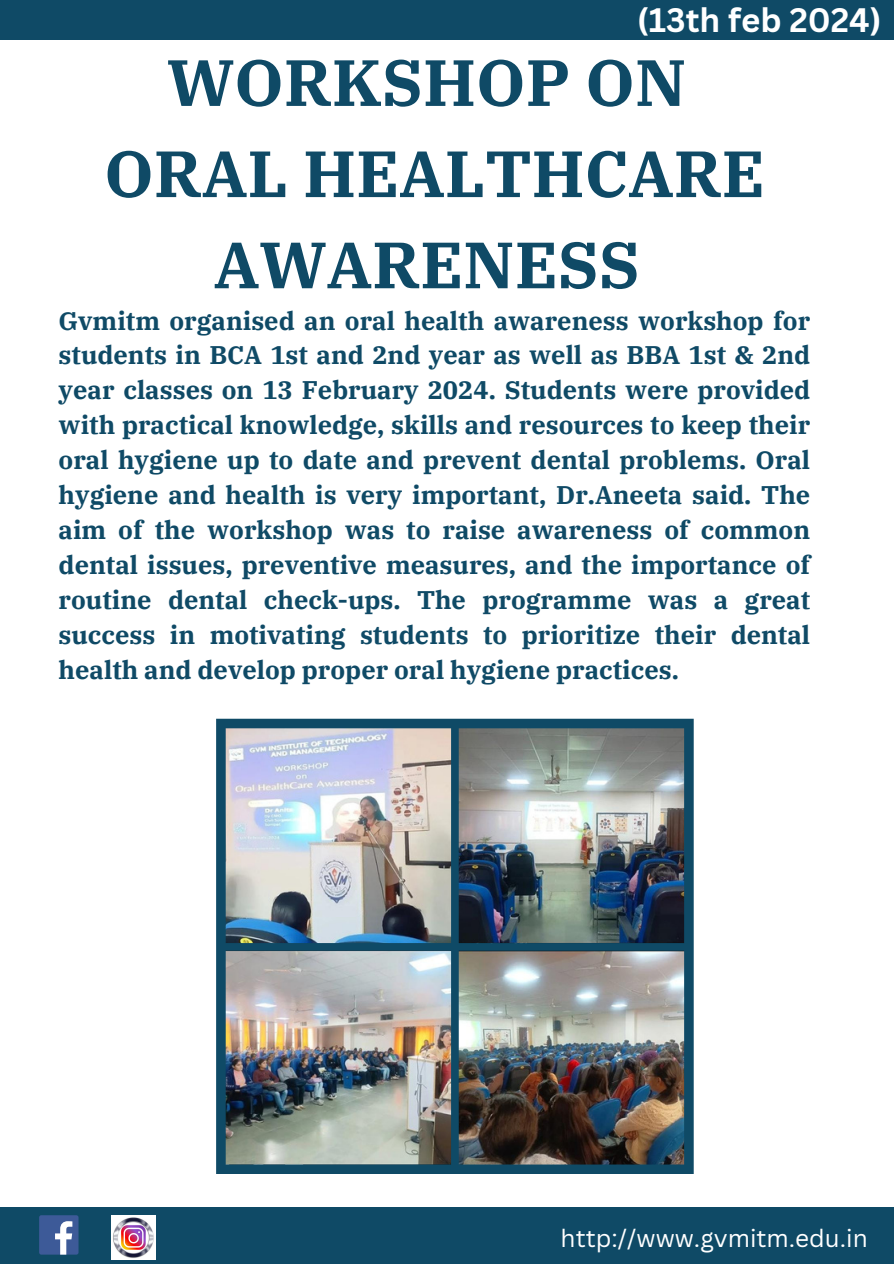
<style>
.page{position:relative;width:894px;height:1264px;background:#fff}
.page>*{position:absolute;margin:0;border:0;box-sizing:border-box;transform-origin:0 0}
.t1{font:700 65.25px/91.2px "IBM Plex Serif";color:#0f4a66;text-align:center}
.t2{font:700 33px "Canva Sans";color:#fff}
.t3{font:700 25.35px/34.8px "IBM Plex Serif";color:#0f4a66;text-align:justify}
.t4{font:24.3px "Canva Sans";color:#fff}
</style>
<div class="page">
<img style="left:216px;top:718px;width:477px;height:456px">
<div style="left:0;top:1207px;width:893px;height:56px;background:#0f4a66"></div>
<div style="left:39px;top:1215px;width:39px;height:39px;background:#3d5a98;border-radius:2px"></div>
<svg style="left:55px;top:1221px;width:17px;height:33px"></svg>
<img style="left:112px;top:1215px;width:44px;height:44px">
<div style="left:0;top:0;width:893px;height:40px;background:#0f4a66"></div>
<h2 class="t2" style="left:637px;top:-4px;width:246px">(13th feb 2024)</h2>
<h2 class="t2" style="left:612px;top:-4px;width:252px">(13th Feb 2024)</h2>
<h1 class="t1" style="left:104px;top:36px;width:661px">WORKSHOP ON<br>ORAL HEALTHCARE<br>AWARENESS</h1>
<p class="t3" style="left:59px;top:303px;width:753px">Gvmitm organised an oral health awareness workshop for students in BCA 1st and 2nd year as well as BBA 1st &amp; 2nd year classes on 13 February 2024. Students were provided with practical knowledge, skills and resources to keep their oral hygiene up to date and prevent dental problems. Oral hygiene and health is very important, Dr.Aneeta said. The aim of the workshop was to raise awareness of common dental issues, preventive measures, and the importance of routine dental check-ups. The programme was a great success in motivating students to prioritize their dental health and develop proper oral hygiene practices.</p>
<p class="t4" style="left:560px;top:1221px;width:308px">http://www.gvmitm.edu.in</p>
</div>
